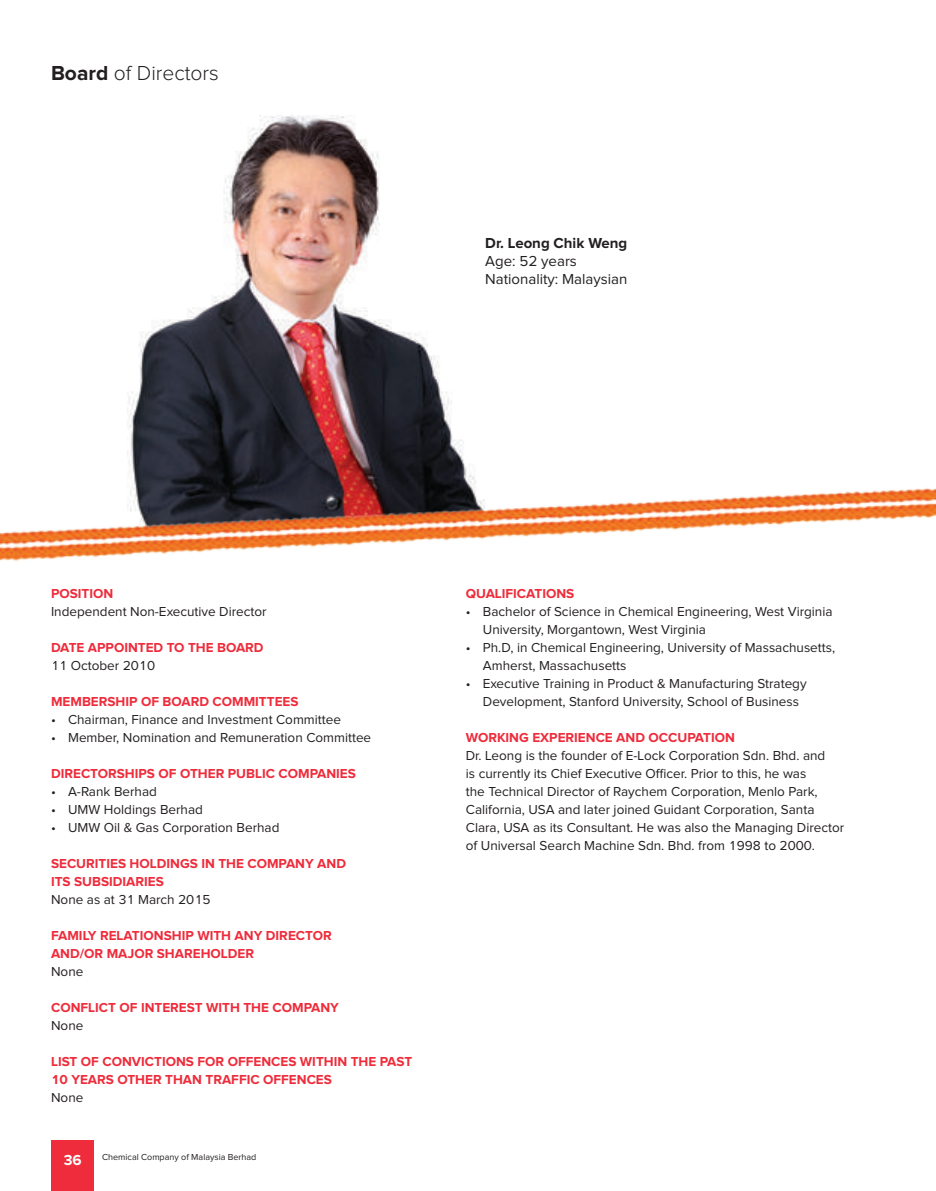
<style>
.page{position:relative;width:936px;height:1191px;background:#fff}
.page>*{position:absolute;margin:0;border:0;box-sizing:border-box;transform-origin:0 0}
.t1{font:300 21px "Proxima Nova";color:#231f20}
.t2{font:15px/18px "Proxima Nova";color:#231f20}
.t3{font:700 15px "Proxima Nova";color:#231f20}
.t4{font:700 15px "Proxima Nova";color:#fff}
.t5{font:13.5px/18px "Proxima Nova";color:#231f20}
.t6{font:700 13.5px/18px "Proxima Nova";color:#ee2c3b}
.t7{font:9px "Proxima Nova";color:#231f20}
.s1{font-weight:700}
</style>
<div class="page">
<img style="left:127px;top:115px;width:325px;height:318px">
<img style="left:0;top:433px;width:935px;height:128px">
<div style="left:51px;top:1140px;width:43px;height:51px;background:#ee2c3b"></div>
<h1 class="t1" style="left:51px;top:64px;width:169px"><span class="s1">Board</span> of Directors</h1>
<p class="t3" style="left:485px;top:236px;width:143px">Dr. Leong Chik Weng</p>
<p class="t2" style="left:485px;top:252px;width:144px">Age: 52 years<br>Nationality: Malaysian</p>
<p class="t6" style="left:51px;top:585px;width:64px">POSITION</p>
<p class="t5" style="left:51px;top:603px;width:217px">Independent Non-Executive Director</p>
<p class="t6" style="left:51px;top:639px;width:214px">DATE APPOINTED TO THE BOARD</p>
<p class="t5" style="left:51px;top:657px;width:105px">11 October 2010</p>
<p class="t6" style="left:51px;top:693px;width:249px">MEMBERSHIP OF BOARD COMMITTEES</p>
<p class="t5" style="left:51px;top:711px;width:291px">• Chairman, Finance and Investment Committee</p>
<p class="t5" style="left:51px;top:729px;width:321px">• Member, Nomination and Remuneration Committee</p>
<p class="t6" style="left:51px;top:765px;width:306px">DIRECTORSHIPS OF OTHER PUBLIC COMPANIES</p>
<p class="t5" style="left:51px;top:783px;width:107px">• A-Rank Berhad</p>
<p class="t5" style="left:51px;top:801px;width:153px">• UMW Holdings Berhad</p>
<p class="t5" style="left:51px;top:819px;width:230px">• UMW Oil &amp; Gas Corporation Berhad</p>
<p class="t6" style="left:51px;top:855px;width:296px">SECURITIES HOLDINGS IN THE COMPANY AND<br>ITS SUBSIDIARIES</p>
<p class="t5" style="left:51px;top:891px;width:161px">None as at 31 March 2015</p>
<p class="t6" style="left:51px;top:927px;width:282px">FAMILY RELATIONSHIP WITH ANY DIRECTOR<br>AND/OR MAJOR SHAREHOLDER</p>
<p class="t5" style="left:51px;top:963px;width:34px">None</p>
<p class="t6" style="left:51px;top:999px;width:289px">CONFLICT OF INTEREST WITH THE COMPANY</p>
<p class="t5" style="left:51px;top:1017px;width:34px">None</p>
<p class="t6" style="left:51px;top:1053px;width:362px">LIST OF CONVICTIONS FOR OFFENCES WITHIN THE PAST<br>10 YEARS OTHER THAN TRAFFIC OFFENCES</p>
<p class="t5" style="left:51px;top:1089px;width:34px">None</p>
<p class="t4" style="left:64px;top:1152px;width:19px">36</p>
<p class="t7" style="left:102px;top:1152px;width:156px">Chemical Company of Malaysia Berhad</p>
<p class="t6" style="left:466px;top:585px;width:110px">QUALIFICATIONS</p>
<p class="t5" style="left:483px;top:603px;width:351px;text-indent:-17px">• Bachelor of Science in Chemical Engineering, West Virginia<br>University, Morgantown, West Virginia</p>
<p class="t5" style="left:483px;top:639px;width:354px;text-indent:-17px">• Ph.D, in Chemical Engineering, University of Massachusetts,<br>Amherst, Massachusetts</p>
<p class="t5" style="left:483px;top:675px;width:325px;text-indent:-17px">• Executive Training in Product &amp; Manufacturing Strategy<br>Development, Stanford University, School of Business</p>
<p class="t6" style="left:466px;top:729px;width:270px">WORKING EXPERIENCE AND OCCUPATION</p>
<p class="t5" style="left:466px;top:747px;width:380px">Dr. Leong is the founder of E-Lock Corporation Sdn. Bhd. and<br>is currently its Chief Executive Officer. Prior to this, he was<br>the Technical Director of Raychem Corporation, Menlo Park, California, USA and later joined Guidant Corporation, Santa Clara, USA as its Consultant. He was also the Managing Director of Universal Search Machine Sdn. Bhd. from 1998 to 2000.</p>
</div>
